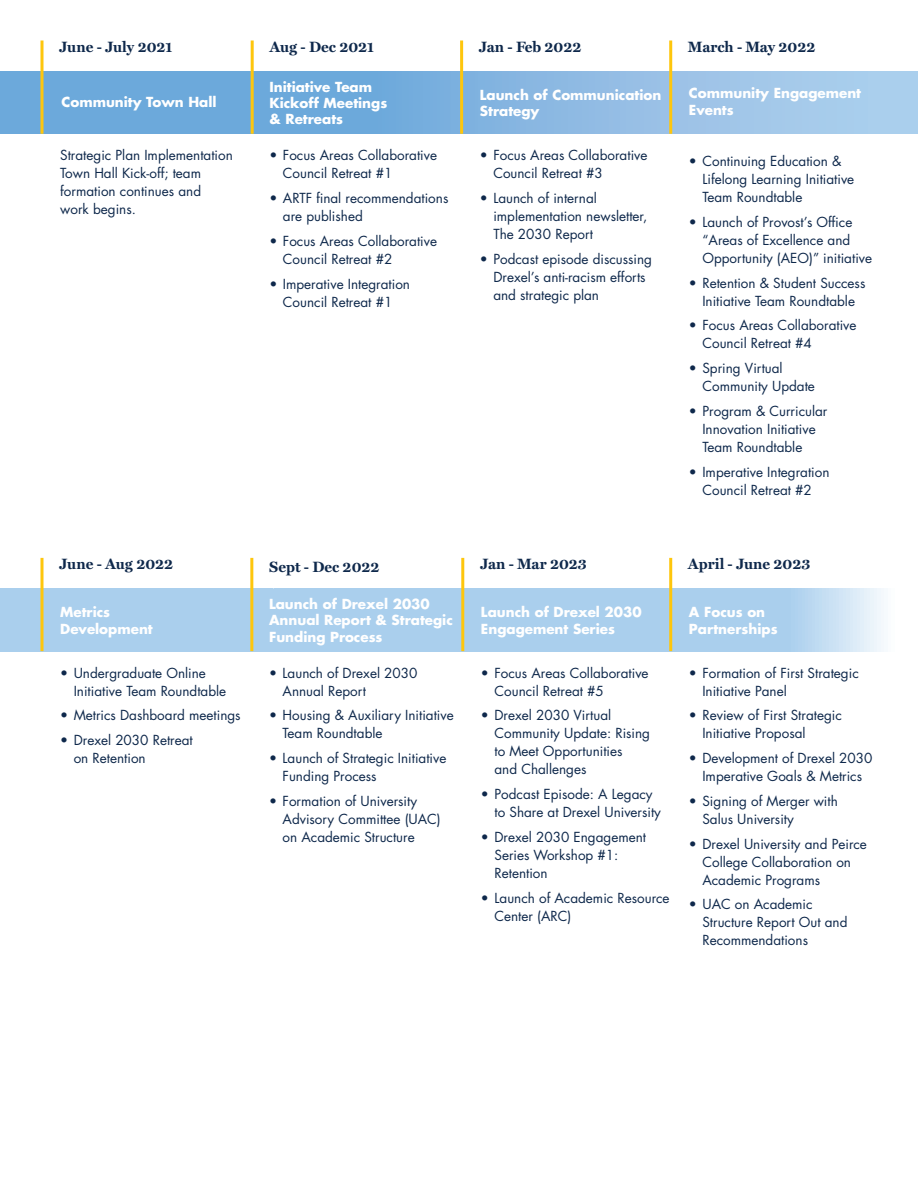
<style>
.page{position:relative;width:918px;height:1188px;background:#fff}
.page>*{position:absolute;margin:0;border:0;box-sizing:border-box;transform-origin:0 0}
.t1{font:700 15px "Miller Text";color:#0e284b}
.t2{font:13.5px/18px "Futura Std";color:#0e284b}
.t3{font:700 13.5px/16.2px "Futura Std";color:#fff}
</style>
<div class="page">
<svg style="left:0;top:588px;width:884px;height:63px;background:#add0ed"></svg>
<hr style="left:250px;top:558px;width:3px;height:93px;background:#fec60d">
<hr style="left:461px;top:558px;width:3px;height:93px;background:#fec60d">
<hr style="left:669px;top:558px;width:3px;height:93px;background:#fec60d">
<svg style="left:0;top:71px;width:918px;height:63px;background:#83b5e0"></svg>
<hr style="left:251px;top:40px;width:3px;height:94px;background:#fec60d">
<hr style="left:460px;top:40px;width:3px;height:94px;background:#fec60d">
<svg style="left:40px;top:558px;width:4px;height:93px"></svg>
<hr style="left:669px;top:40px;width:3px;height:94px;background:#fec60d">
<svg style="left:40px;top:40px;width:4px;height:94px"></svg>
<p class="t1" style="left:59px;top:35px;width:115px">June - July 2021</p>
<p class="t3" style="left:62px;top:94px;width:157px">Community Town Hall</p>
<p class="t2" style="left:60px;top:146px;width:174px">Strategic Plan Implementation<br>Town Hall Kick-off; team formation continues and work begins.</p>
<p class="t1" style="left:59px;top:552px;width:115px">June - Aug 2022</p>
<p class="t3" style="left:60px;top:604px;width:94px">Metrics<br>Development</p>
<p class="t2" style="left:74px;top:664px;width:154px;text-indent:-14px">• Undergraduate Online<br>Initiative Team Roundtable</p>
<p class="t2" style="left:60px;top:707px;width:182px">• Metrics Dashboard meetings</p>
<p class="t2" style="left:74px;top:731px;width:121px;text-indent:-14px">• Drexel 2030 Retreat on Retention</p>
<p class="t1" style="left:269px;top:35px;width:106px">Aug - Dec 2021</p>
<p class="t3" style="left:269px;top:78px;width:119px">Initiative Team<br>Kickoff Meetings &amp; Retreats</p>
<p class="t1" style="left:479px;top:35px;width:104px">Jan - Feb 2022</p>
<p class="t3" style="left:480px;top:87px;width:183px">Launch of Communication<br>Strategy</p>
<p class="t1" style="left:688px;top:35px;width:129px">March - May 2022</p>
<p class="t3" style="left:689px;top:85px;width:174px">Community Engagement<br>Events</p>
<p class="t2" style="left:283px;top:146px;width:156px;text-indent:-14px">• Focus Areas Collaborative<br>Council Retreat #1</p>
<p class="t2" style="left:283px;top:189px;width:167px;text-indent:-14px">• ARTF final recommendations are published</p>
<p class="t2" style="left:283px;top:232px;width:156px;text-indent:-14px">• Focus Areas Collaborative<br>Council Retreat #2</p>
<p class="t2" style="left:269px;top:275px;width:142px;text-align:center">• Imperative Integration<br>Council Retreat #1</p>
<p class="t2" style="left:493px;top:146px;width:156px;text-indent:-14px">• Focus Areas Collaborative<br>Council Retreat #3</p>
<p class="t2" style="left:493px;top:189px;width:156px;text-indent:-14px">• Launch of internal implementation newsletter,<br>The 2030 Report</p>
<p class="t2" style="left:493px;top:250px;width:160px;text-indent:-14px">• Podcast episode discussing<br>Drexel’s anti-racism efforts and strategic plan</p>
<p class="t2" style="left:702px;top:152px;width:153px;text-indent:-14px">• Continuing Education &amp;<br>Lifelong Learning Initiative<br>Team Roundtable</p>
<p class="t2" style="left:702px;top:213px;width:171px;text-indent:-14px">• Launch of Provost’s Office “Areas of Excellence and<br>Opportunity (AEO)” initiative</p>
<p class="t2" style="left:689px;top:274px;width:178px;text-align:center">• Retention &amp; Student Success<br>Initiative Team Roundtable</p>
<p class="t2" style="left:702px;top:317px;width:156px;text-indent:-14px">• Focus Areas Collaborative<br>Council Retreat #4</p>
<p class="t2" style="left:702px;top:359px;width:114px;text-indent:-14px">• Spring Virtual<br>Community Update</p>
<p class="t2" style="left:702px;top:402px;width:126px;text-indent:-14px">• Program &amp; Curricular<br>Innovation Initiative<br>Team Roundtable</p>
<p class="t2" style="left:689px;top:463px;width:142px;text-align:center">• Imperative Integration<br>Council Retreat #2</p>
<p class="t1" style="left:269px;top:555px;width:112px">Sept - Dec 2022</p>
<p class="t3" style="left:269px;top:596px;width:185px">Launch of Drexel 2030<br>Annual Report &amp; Strategic<br>Funding Process</p>
<p class="t2" style="left:283px;top:664px;width:136px;text-indent:-14px">• Launch of Drexel 2030<br>Annual Report</p>
<p class="t2" style="left:283px;top:707px;width:173px;text-indent:-14px">• Housing &amp; Auxiliary Initiative<br>Team Roundtable</p>
<p class="t2" style="left:283px;top:749px;width:165px;text-indent:-14px">• Launch of Strategic Initiative<br>Funding Process</p>
<p class="t2" style="left:283px;top:792px;width:160px;text-indent:-14px">• Formation of University<br>Advisory Committee (UAC) on Academic Structure</p>
<p class="t1" style="left:480px;top:552px;width:108px">Jan - Mar 2023</p>
<p class="t3" style="left:481px;top:604px;width:162px">Launch of Drexel 2030<br>Engagement Series</p>
<p class="t2" style="left:494px;top:664px;width:156px;text-indent:-14px">• Focus Areas Collaborative<br>Council Retreat #5</p>
<p class="t2" style="left:494px;top:707px;width:157px;text-indent:-14px">• Drexel 2030 Virtual<br>Community Update: Rising to Meet Opportunities<br>and Challenges</p>
<p class="t2" style="left:494px;top:785px;width:168px;text-indent:-14px">• Podcast Episode: A Legacy to Share at Drexel University</p>
<p class="t2" style="left:494px;top:828px;width:153px;text-indent:-14px">• Drexel 2030 Engagement<br>Series Workshop #1:<br>Retention</p>
<p class="t2" style="left:494px;top:889px;width:177px;text-indent:-14px">• Launch of Academic Resource<br>Center (ARC)</p>
<p class="t1" style="left:688px;top:552px;width:124px">April - June 2023</p>
<p class="t3" style="left:689px;top:604px;width:90px">A Focus on<br>Partnerships</p>
<p class="t2" style="left:702px;top:664px;width:158px;text-indent:-14px">• Formation of First Strategic<br>Initiative Panel</p>
<p class="t2" style="left:702px;top:707px;width:141px;text-indent:-14px">• Review of First Strategic<br>Initiative Proposal</p>
<p class="t2" style="left:689px;top:749px;width:185px;text-align:center">• Development of Drexel 2030<br>Imperative Goals &amp; Metrics</p>
<p class="t2" style="left:702px;top:792px;width:137px;text-indent:-14px">• Signing of Merger with<br>Salus University</p>
<p class="t2" style="left:702px;top:835px;width:166px;text-indent:-14px">• Drexel University and Peirce<br>College Collaboration on<br>Academic Programs</p>
<p class="t2" style="left:702px;top:896px;width:147px;text-indent:-14px">• UAC on Academic<br>Structure Report Out and<br>Recommendations</p>
</div>
